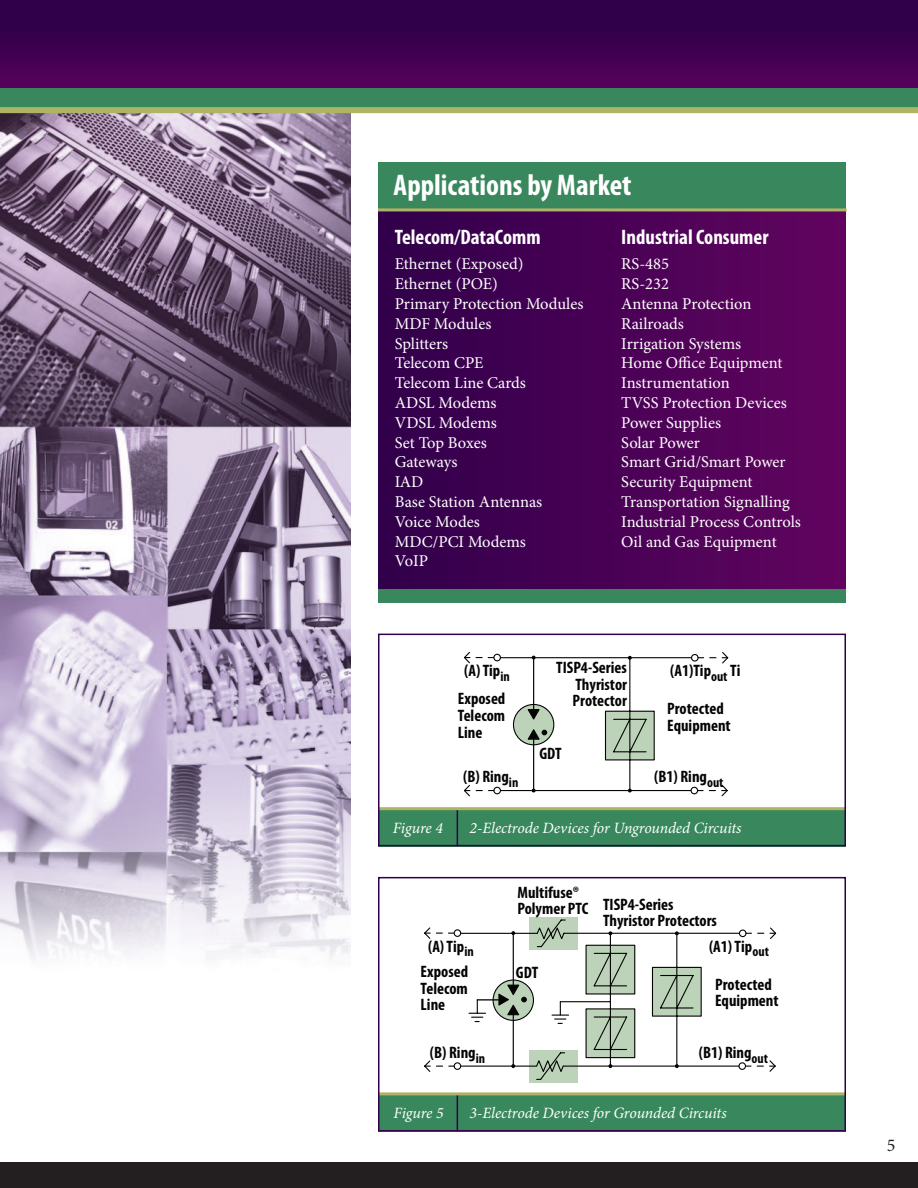
<style>
.page{position:relative;width:918px;height:1188px;background:#fff}
.page>*{position:absolute;margin:0;border:0;box-sizing:border-box;transform-origin:0 0}
.t1{font:700 condensed 30px "Myriad Pro";color:#fff}
.t2{font:700 condensed 21px "Myriad Pro";color:#fff}
.t3{font:18px "Minion Pro";color:#231f20}
.t4{font:700 condensed 16.65px/16.6px "Myriad Pro";color:#040503}
.t5{font:16.5px/19.8px "Minion Pro";color:#fff}
.t6{font:italic 15.75px "Minion Pro";letter-spacing:-.01em;color:#fff}
</style>
<div class="page">
<img style="left:0;top:113px;width:351px;height:847px">
<div style="left:0;top:78px;width:918px;height:32px;background:#39885d"></div>
<div style="left:0;top:0;width:918px;height:88px;background:linear-gradient(to bottom,#280046,#530259)"></div>
<div style="left:0;top:1162px;width:918px;height:26px;background:#231f20"></div>
<div style="left:0;top:107px;width:918px;height:6px;background:#afb365"></div>
<div style="left:378px;top:583px;width:468px;height:20px;background:#39885d"></div>
<div style="left:378px;top:208px;width:468px;height:380px;background:linear-gradient(to right,#30004a,#61045f)"></div>
<div style="left:378px;top:162px;width:468px;height:46px;background:#39885d"></div>
<div style="left:378px;top:810px;width:468px;height:36px;background:#39885d"></div>
<div style="left:378px;top:1095px;width:468px;height:37px;background:#39885d"></div>
<hr style="left:378px;top:208px;width:469px;height:3px;background:#afb365">
<svg style="left:464px;top:651px;width:265px;height:145px"></svg>
<div style="left:529px;top:1050px;width:49px;height:32px;background:#bcd3b9"></div>
<svg style="left:436px;top:917px;width:340px;height:163px"></svg>
<hr style="left:457px;top:809px;width:1px;height:37px;background:#31004a">
<hr style="left:457px;top:1094px;width:1px;height:37px;background:#31004a">
<hr style="left:378px;top:1092px;width:468px;height:3px;background:#afb365">
<hr style="left:378px;top:807px;width:468px;height:3px;background:#afb365">
<div style="left:378px;top:634px;width:468px;height:212px;border:2px solid #31004a"></div>
<div style="left:378px;top:877px;width:468px;height:255px;border:2px solid #31004a"></div>
<p class="t1" style="left:394px;top:166px;width:239px">Applications by Market</p>
<p class="t2" style="left:395px;top:223px;width:147px">Telecom/DataComm</p>
<p class="t5" style="left:395px;top:254px;width:130px">Ethernet (Exposed)</p>
<p class="t5" style="left:395px;top:274px;width:105px">Ethernet (POE)</p>
<p class="t5" style="left:395px;top:294px;width:190px">Primary Protection Modules</p>
<p class="t5" style="left:395px;top:314px;width:98px">MDF Modules</p>
<p class="t5" style="left:395px;top:333px;width:55px">Splitters</p>
<p class="t5" style="left:395px;top:353px;width:90px">Telecom CPE</p>
<p class="t5" style="left:395px;top:373px;width:133px">Telecom Line Cards</p>
<p class="t5" style="left:395px;top:393px;width:103px">ADSL Modems</p>
<p class="t5" style="left:395px;top:413px;width:103px">VDSL Modems</p>
<p class="t5" style="left:395px;top:432px;width:93px">Set Top Boxes</p>
<p class="t5" style="left:395px;top:452px;width:64px">Gateways</p>
<p class="t5" style="left:395px;top:472px;width:30px">IAD</p>
<p class="t5" style="left:395px;top:492px;width:149px">Base Station Antennas</p>
<p class="t5" style="left:395px;top:512px;width:86px">Voice Modes</p>
<p class="t5" style="left:395px;top:531px;width:133px">MDC/PCI Modems</p>
<p class="t5" style="left:395px;top:551px;width:35px">VoIP</p>
<p class="t2" style="left:621px;top:223px;width:149px">Industrial Consumer</p>
<p class="t5" style="left:621px;top:254px;width:49px">RS-485</p>
<p class="t5" style="left:621px;top:274px;width:49px">RS-232</p>
<p class="t5" style="left:621px;top:294px;width:132px">Antenna Protection</p>
<p class="t5" style="left:621px;top:314px;width:64px">Railroads</p>
<p class="t5" style="left:621px;top:333px;width:121px">Irrigation Systems</p>
<p class="t5" style="left:621px;top:353px;width:167px">Home Office Equipment<br>Instrumentation<br>TVSS Protection Devices<br>Power Supplies</p>
<p class="t5" style="left:621px;top:432px;width:80px">Solar Power</p>
<p class="t5" style="left:621px;top:452px;width:166px">Smart Grid/Smart Power<br>Security Equipment</p>
<p class="t5" style="left:621px;top:492px;width:170px">Transportation Signalling</p>
<p class="t5" style="left:621px;top:512px;width:181px">Industrial Process Controls</p>
<p class="t5" style="left:621px;top:531px;width:157px">Oil and Gas Equipment</p>
<p class="t4" style="left:556px;top:660px;width:72px;text-align:right">TISP4-Series<br>Thyristor</p>
<p class="t4" style="left:464px;top:663px;width:47px">(A) Tip<sub>in</sub></p>
<p class="t4" style="left:670px;top:663px;width:72px">(A1)Tip<sub>out</sub> Ti</p>
<p class="t4" style="left:458px;top:691px;width:49px">Exposed</p>
<p class="t4" style="left:573px;top:693px;width:56px">Protector</p>
<p class="t4" style="left:458px;top:707px;width:49px">Telecom<br>Line</p>
<p class="t4" style="left:667px;top:701px;width:65px">Protected<br>Equipment</p>
<p class="t4" style="left:539px;top:745px;width:24px">GDT</p>
<p class="t6" style="left:393px;top:817px;width:52px">Figure 4</p>
<p class="t4" style="left:463px;top:769px;width:57px">(B) Ring<sub>in</sub></p>
<p class="t4" style="left:654px;top:769px;width:71px">(B1) Ring<sub>out</sub></p>
<p class="t6" style="left:470px;top:817px;width:273px">2-Electrode Devices for Ungrounded Circuits</p>
<p class="t4" style="left:517px;top:884px;width:72px">Multifuse®<br>Polymer PTC</p>
<p class="t4" style="left:603px;top:896px;width:115px">TISP4-Series<br>Thyristor Protectors</p>
<p class="t4" style="left:428px;top:938px;width:47px">(A) Tip<sub>in</sub></p>
<p class="t4" style="left:709px;top:938px;width:62px">(A1) Tip<sub>out</sub></p>
<p class="t4" style="left:421px;top:963px;width:49px;text-align:justify">Exposed Telecom Line</p>
<p class="t4" style="left:516px;top:965px;width:24px">GDT</p>
<p class="t4" style="left:715px;top:976px;width:65px">Protected<br>Equipment</p>
<p class="t4" style="left:430px;top:1044px;width:57px">(B) Ring<sub>in</sub></p>
<p class="t4" style="left:699px;top:1044px;width:71px">(B1) Ring<sub>out</sub></p>
<p class="t6" style="left:394px;top:1102px;width:52px">Figure 5</p>
<p class="t6" style="left:470px;top:1102px;width:259px">3-Electrode Devices for Grounded Circuits</p>
<p class="t3" style="left:887px;top:1133px;width:10px">5</p>
</div>
